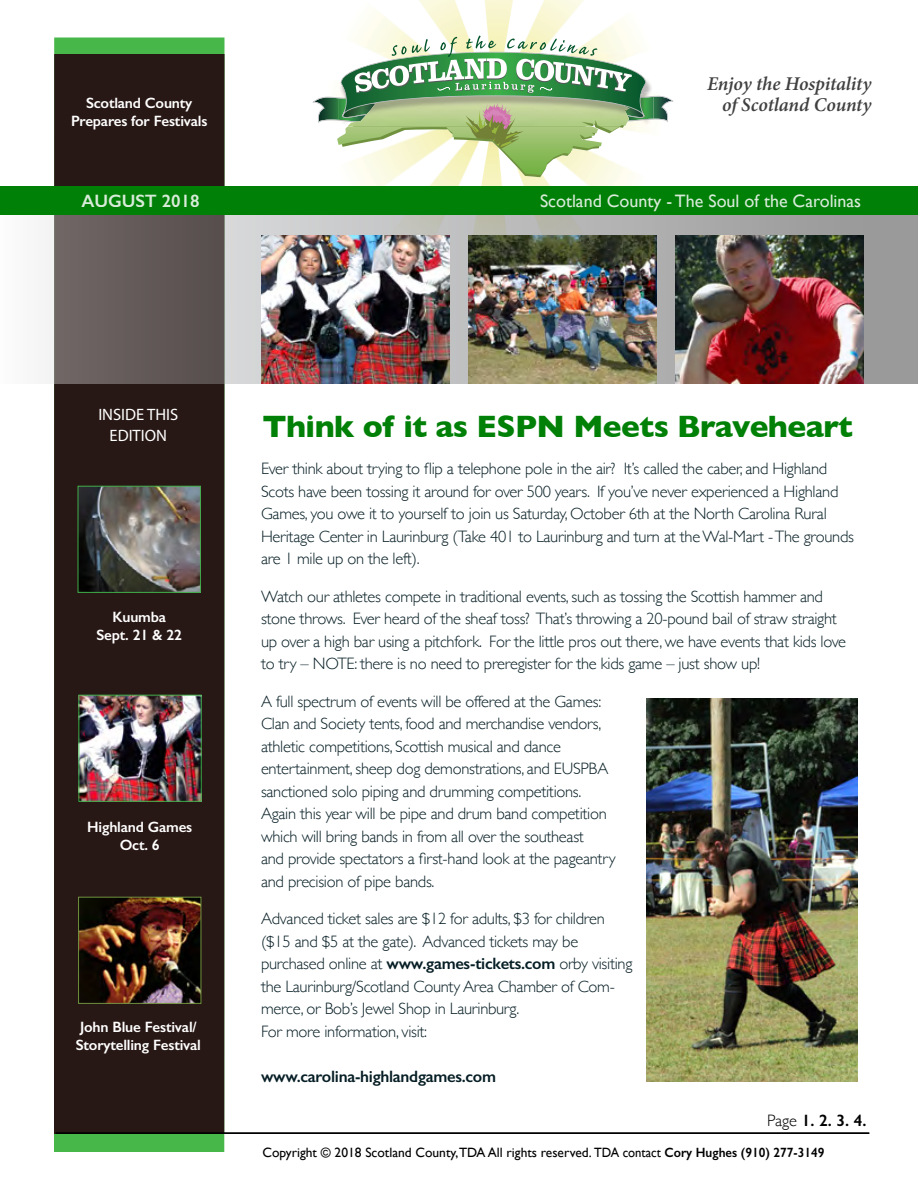
<style>
.page{position:relative;width:918px;height:1188px;background:#fff}
.page>*{position:absolute;margin:0;border:0;box-sizing:border-box;transform-origin:0 0}
.t1{font:700 31.5px "Gill Sans";letter-spacing:-.015em;color:#008006}
.t2{font:italic 600 19.5px/21px "Minion Pro";letter-spacing:-.01em;color:#404040;text-align:right}
.t3{font:18px "Gill Sans";color:#fff}
.t4{font:600 18px "Gill Sans";color:#fff}
.t5{font:300 16.5px/22.5px "Gill Sans";letter-spacing:-.015em;color:#061e25}
.t6{font:600 16.5px "Gill Sans";letter-spacing:-.015em;color:#061e25}
.t7{font:16.5px/21px "Myriad Pro";color:#fff;text-align:center}
.t8{font:600 16.5px "Gill Sans";color:#000}
.t9{font:600 15px/18px "Gill Sans";letter-spacing:-.01em;color:#fff;text-align:center}
.t10{font:13.5px "Gill Sans";color:#000}
.s1{font-weight:600}
.s2{font-weight:300}
</style>
<div class="page">
<div style="left:54px;top:38px;width:171px;height:1114px;background:#48b749"></div>
<div style="left:54px;top:54px;width:171px;height:1080px;background:#281815"></div>
<img style="left:80px;top:488px;width:119px;height:103px">
<div style="left:78px;top:486px;width:123px;height:107px;border:1px solid #41ad49"></div>
<img style="left:81px;top:697px;width:118px;height:103px">
<div style="left:79px;top:695px;width:122px;height:107px;border:1px solid #41ad49"></div>
<img style="left:80px;top:899px;width:119px;height:103px">
<div style="left:78px;top:897px;width:123px;height:107px;border:1px solid #70923f"></div>
<img style="left:357px;top:0;width:277px;height:186px">
<svg style="left:312px;top:36px;width:362px;height:141px"></svg>
<svg style="left:0;top:214px;width:918px;height:169px;background:#9a9896"></svg>
<div style="left:0;top:186px;width:918px;height:28px;background:#008006"></div>
<hr style="left:56px;top:1132px;width:813px;height:2px;background:#000">
<img style="left:261px;top:235px;width:189px;height:148px">
<img style="left:468px;top:235px;width:189px;height:148px">
<img style="left:675px;top:235px;width:189px;height:148px">
<img style="left:646px;top:698px;width:211px;height:384px">
<p class="t9" style="left:71px;top:94px;width:138px">Scotland County<br>Prepares for Festivals</p>
<p class="t4" style="left:81px;top:190px;width:120px">AUGUST 2018</p>
<p class="t2" style="left:707px;top:73px;width:166px">Enjoy the Hospitality of Scotland County</p>
<p class="t3" style="left:540px;top:190px;width:323px">Scotland County - The Soul of the Carolinas</p>
<p class="t7" style="left:98px;top:404px;width:81px">INSIDE THIS<br>EDITION</p>
<p class="t9" style="left:96px;top:608px;width:87px">Kuumba<br>Sept. 21 &amp; 22</p>
<p class="t9" style="left:87px;top:818px;width:106px">Highland Games<br>Oct. 6</p>
<p class="t9" style="left:76px;top:1018px;width:127px;text-align:left">John Blue Festival/<br>Storytelling Festival</p>
<h1 class="t1" style="left:262px;top:401px;width:592px">Think of it as ESPN Meets Braveheart</h1>
<p class="t5" style="left:261px;top:457px;width:595px">Ever think about trying to flip a telephone pole in the air? It’s called the caber, and Highland Scots have been tossing it around for over 500 years. If you’ve never experienced a Highland Games, you owe it to yourself to join us Saturday, October 6th at the North Carolina Rural Heritage Center in Laurinburg (Take 401 to Laurinburg and turn at the Wal-Mart - The grounds are 1 mile up on the left).</p>
<p class="t5" style="left:261px;top:584px;width:587px">Watch our athletes compete in traditional events, such as tossing the Scottish hammer and stone throws. Ever heard of the sheaf toss? That’s throwing a 20-pound bail of straw straight up over a high bar using a pitchfork. For the little pros out there, we have events that kids love to try – NOTE: there is no need to preregister for the kids game – just show up!</p>
<p class="t5" style="left:261px;top:689px;width:356px">A full spectrum of events will be offered at the Games:<br>Clan and Society tents, food and merchandise vendors, athletic competitions, Scottish musical and dance entertainment, sheep dog demonstrations, and EUSPBA sanctioned solo piping and drumming competitions.<br>Again this year will be pipe and drum band competition which will bring bands in from all over the southeast<br>and provide spectators a first-hand look at the pageantry and precision of pipe bands.</p>
<p class="t5" style="left:261px;top:907px;width:373px">Advanced ticket sales are $12 for adults, $3 for children ($15 and $5 at the gate). Advanced tickets may be purchased online at <span class="s1">www.games-tickets.com</span> orby visiting the Laurinburg/Scotland County Area Chamber of Com&shy;merce, or Bob’s Jewel Shop in Laurinburg.<br>For more information, visit:</p>
<p class="t6" style="left:261px;top:1066px;width:237px">www.carolina-highlandgames.com</p>
<p class="t8" style="left:767px;top:1111px;width:101px"><span class="s2">Page</span> 1. 2. 3. 4.</p>
<p class="t10" style="left:263px;top:1145px;width:563px">Copyright © 2018 Scotland County,TDA All rights reserved. TDA contact <span class="s1">Cory Hughes (910) 277-3149</span></p>
</div>
